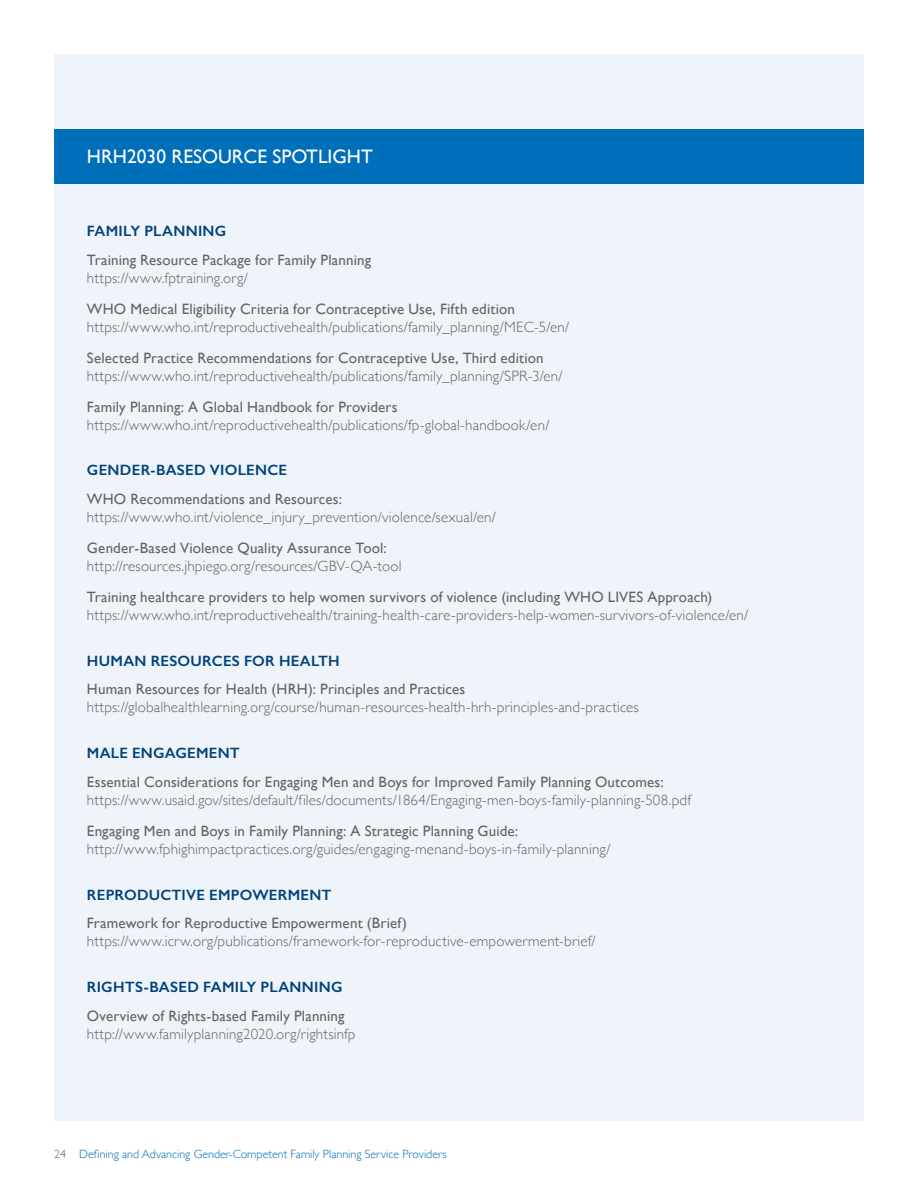
<style>
.page{position:relative;width:918px;height:1188px;background:#fff}
.page>*{position:absolute;margin:0;border:0;box-sizing:border-box;transform-origin:0 0}
.t1{font:19.5px "Gill Sans";color:#fff}
.t2{font:300 15px "Gill Sans";letter-spacing:.01em;color:#676362}
.t3{font:15px "Gill Sans";letter-spacing:.01em;color:#676362}
.t4{font:600 15px "Gill Sans";letter-spacing:.015em;color:#01427c}
.t5{font:300 12px "Gill Sans";color:#006fb9}
.s1{color:#57585a}
</style>
<div class="page">
<div style="left:54px;top:54px;width:810px;height:1066px;background:#eff4fa"></div>
<div style="left:54px;top:130px;width:810px;height:54px;background:#006fb9"></div>
<h1 class="t1" style="left:87px;top:145px;width:287px">HRH2030 RESOURCE SPOTLIGHT</h1>
<p class="t4" style="left:87px;top:222px;width:141px">FAMILY PLANNING</p>
<p class="t3" style="left:87px;top:251px;width:286px">Training Resource Package for Family Planning</p>
<p class="t2" style="left:87px;top:267px;width:163px">https://www.fptraining.org/</p>
<p class="t3" style="left:87px;top:300px;width:430px">WHO Medical Eligibility Criteria for Contraceptive Use, Fifth edition</p>
<p class="t2" style="left:87px;top:315px;width:484px">https://www.who.int/reproductivehealth/publications/family_planning/MEC-5/en/</p>
<p class="t3" style="left:87px;top:349px;width:458px">Selected Practice Recommendations for Contraceptive Use, Third edition</p>
<p class="t2" style="left:87px;top:364px;width:477px">https://www.who.int/reproductivehealth/publications/family_planning/SPR-3/en/</p>
<p class="t3" style="left:87px;top:398px;width:312px">Family Planning: A Global Handbook for Providers</p>
<p class="t2" style="left:87px;top:413px;width:464px">https://www.who.int/reproductivehealth/publications/fp-global-handbook/en/</p>
<p class="t4" style="left:87px;top:461px;width:202px">GENDER-BASED VIOLENCE</p>
<p class="t3" style="left:87px;top:490px;width:257px">WHO Recommendations and Resources:</p>
<p class="t2" style="left:87px;top:505px;width:411px">https://www.who.int/violence_injury_prevention/violence/sexual/en/</p>
<p class="t3" style="left:87px;top:539px;width:301px">Gender-Based Violence Quality Assurance Tool:</p>
<p class="t2" style="left:87px;top:554px;width:316px">http://resources.jhpiego.org/resources/GBV-QA-tool</p>
<p class="t3" style="left:87px;top:588px;width:627px">Training healthcare providers to help women survivors of violence (including WHO LIVES Approach)</p>
<p class="t2" style="left:87px;top:603px;width:663px">https://www.who.int/reproductivehealth/training-health-care-providers-help-women-survivors-of-violence/en/</p>
<p class="t4" style="left:87px;top:651px;width:254px">HUMAN RESOURCES FOR HEALTH</p>
<p class="t3" style="left:87px;top:680px;width:380px">Human Resources for Health (HRH): Principles and Practices</p>
<p class="t2" style="left:87px;top:696px;width:553px">https://globalhealthlearning.org/course/human-resources-health-hrh-principles-and-practices</p>
<p class="t4" style="left:87px;top:744px;width:155px">MALE ENGAGEMENT</p>
<p class="t3" style="left:87px;top:773px;width:578px">Essential Considerations for Engaging Men and Boys for Improved Family Planning Outcomes:</p>
<p class="t2" style="left:87px;top:788px;width:606px">https://www.usaid.gov/sites/default/files/documents/1864/Engaging-men-boys-family-planning-508.pdf</p>
<p class="t3" style="left:87px;top:822px;width:433px">Engaging Men and Boys in Family Planning: A Strategic Planning Guide:</p>
<p class="t2" style="left:87px;top:837px;width:525px">http://www.fphighimpactpractices.org/guides/engaging-menand-boys-in-family-planning/</p>
<p class="t4" style="left:87px;top:885px;width:246px">REPRODUCTIVE EMPOWERMENT</p>
<p class="t3" style="left:87px;top:915px;width:322px">Framework for Reproductive Empowerment (Brief)</p>
<p class="t2" style="left:87px;top:930px;width:510px">https://www.icrw.org/publications/framework-for-reproductive-empowerment-brief/</p>
<p class="t4" style="left:87px;top:978px;width:257px">RIGHTS-BASED FAMILY PLANNING</p>
<p class="t3" style="left:87px;top:1007px;width:259px">Overview of Rights-based Family Planning</p>
<p class="t2" style="left:87px;top:1022px;width:270px">http://www.familyplanning2020.org/rightsinfp</p>
<p class="t5" style="left:54px;top:1145px;width:394px"><span class="s1">24</span> Defining and Advancing Gender-Competent Family Planning Service Providers</p>
</div>
